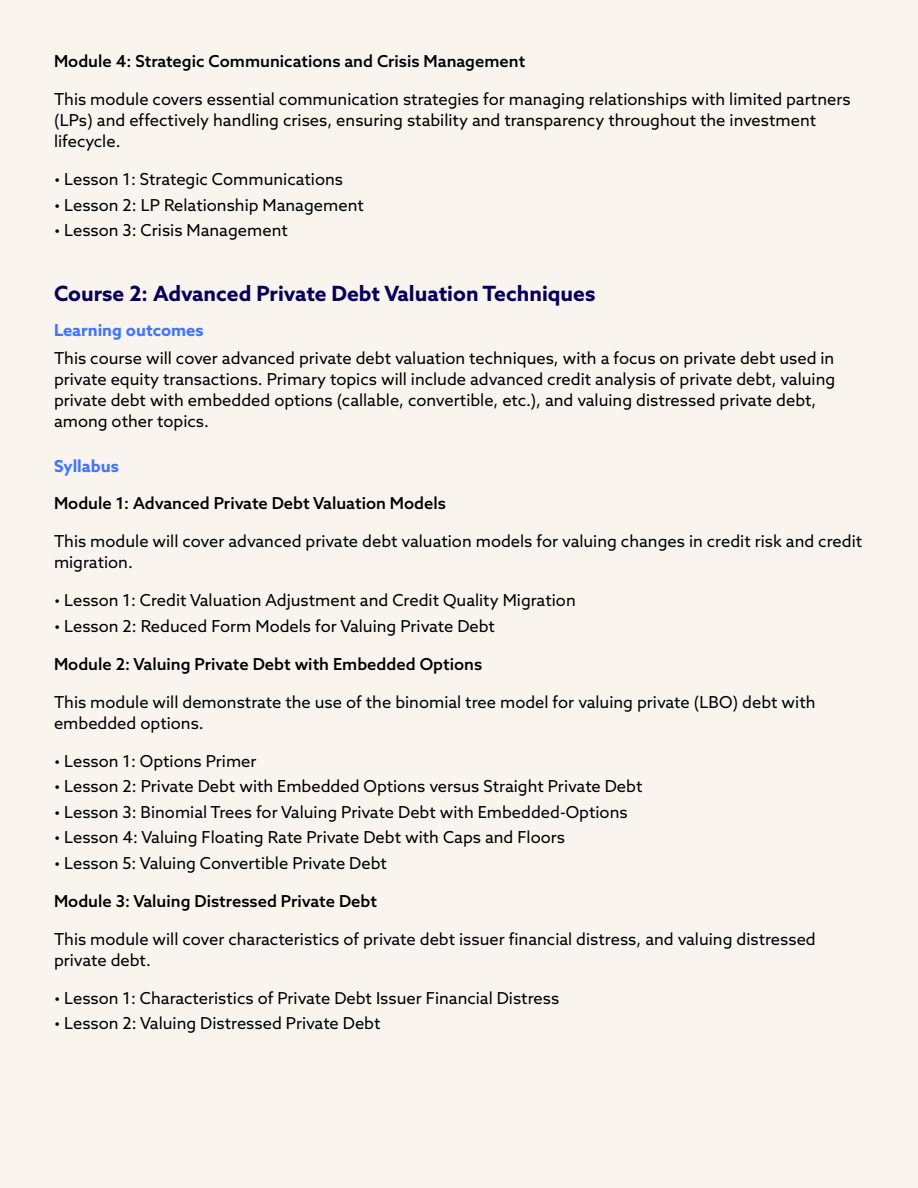
<style>
.page{position:relative;width:918px;height:1188px;background:#f9f4ee}
.page>*{position:absolute;margin:0;border:0;box-sizing:border-box;transform-origin:0 0}
.t1{font:700 21px "Azo Sans";color:#060159}
.Body_Text{font:16.5px/21px "Azo Sans";color:#000}
.t2{font:500 16.5px "Azo Sans";color:#000}
.t3{font:700 16.5px "Azo Sans";color:#4275ff}
</style>
<div class="page">
<h3 class="t2" style="left:54px;top:50px;width:473px">Module 4: Strategic Communications and Crisis Management</h3>
<p class="Body_Text" style="left:54px;top:88px;width:798px">This module covers essential communication strategies for managing relationships with limited partners (LPs) and effectively handling crises, ensuring stability and transparency throughout the investment lifecycle.</p>
<p class="Body_Text" style="left:54px;top:168px;width:291px">• Lesson 1: Strategic Communications</p>
<p class="Body_Text" style="left:54px;top:194px;width:311px">• Lesson 2: LP Relationship Management</p>
<p class="Body_Text" style="left:54px;top:219px;width:235px">• Lesson 3: Crisis Management</p>
<h1 class="t1" style="left:54px;top:280px;width:543px">Course 2: Advanced Private Debt Valuation Techniques</h1>
<h2 class="t3" style="left:54px;top:319px;width:151px">Learning outcomes</h2>
<p class="Body_Text" style="left:54px;top:347px;width:783px">This course will cover advanced private debt valuation techniques, with a focus on private debt used in private equity transactions. Primary topics will include advanced credit analysis of private debt, valuing private debt with embedded options (callable, convertible, etc.), and valuing distressed private debt, among other topics.</p>
<h2 class="t3" style="left:54px;top:455px;width:66px">Syllabus</h2>
<h3 class="t2" style="left:54px;top:493px;width:394px">Module 1: Advanced Private Debt Valuation Models</h3>
<p class="Body_Text" style="left:54px;top:531px;width:810px">This module will cover advanced private debt valuation models for valuing changes in credit risk and credit migration.</p>
<p class="Body_Text" style="left:54px;top:590px;width:523px">• Lesson 1: Credit Valuation Adjustment and Credit Quality Migration</p>
<p class="Body_Text" style="left:54px;top:615px;width:443px">• Lesson 2: Reduced Form Models for Valuing Private Debt</p>
<h3 class="t2" style="left:54px;top:653px;width:430px">Module 2: Valuing Private Debt with Embedded Options</h3>
<p class="Body_Text" style="left:54px;top:691px;width:763px">This module will demonstrate the use of the binomial tree model for valuing private (LBO) debt with embedded options.</p>
<p class="Body_Text" style="left:54px;top:750px;width:204px">• Lesson 1: Options Primer</p>
<p class="Body_Text" style="left:54px;top:776px;width:590px">• Lesson 2: Private Debt with Embedded Options versus Straight Private Debt</p>
<p class="Body_Text" style="left:54px;top:801px;width:575px">• Lesson 3: Binomial Trees for Valuing Private Debt with Embedded-Options</p>
<p class="Body_Text" style="left:54px;top:827px;width:513px">• Lesson 4: Valuing Floating Rate Private Debt with Caps and Floors</p>
<p class="Body_Text" style="left:54px;top:852px;width:334px">• Lesson 5: Valuing Convertible Private Debt</p>
<h3 class="t2" style="left:54px;top:890px;width:325px">Module 3: Valuing Distressed Private Debt</h3>
<p class="Body_Text" style="left:54px;top:928px;width:763px">This module will cover characteristics of private debt issuer financial distress, and valuing distressed private debt.</p>
<p class="Body_Text" style="left:54px;top:987px;width:507px">• Lesson 1: Characteristics of Private Debt Issuer Financial Distress</p>
<p class="Body_Text" style="left:54px;top:1013px;width:328px">• Lesson 2: Valuing Distressed Private Debt</p>
</div>
